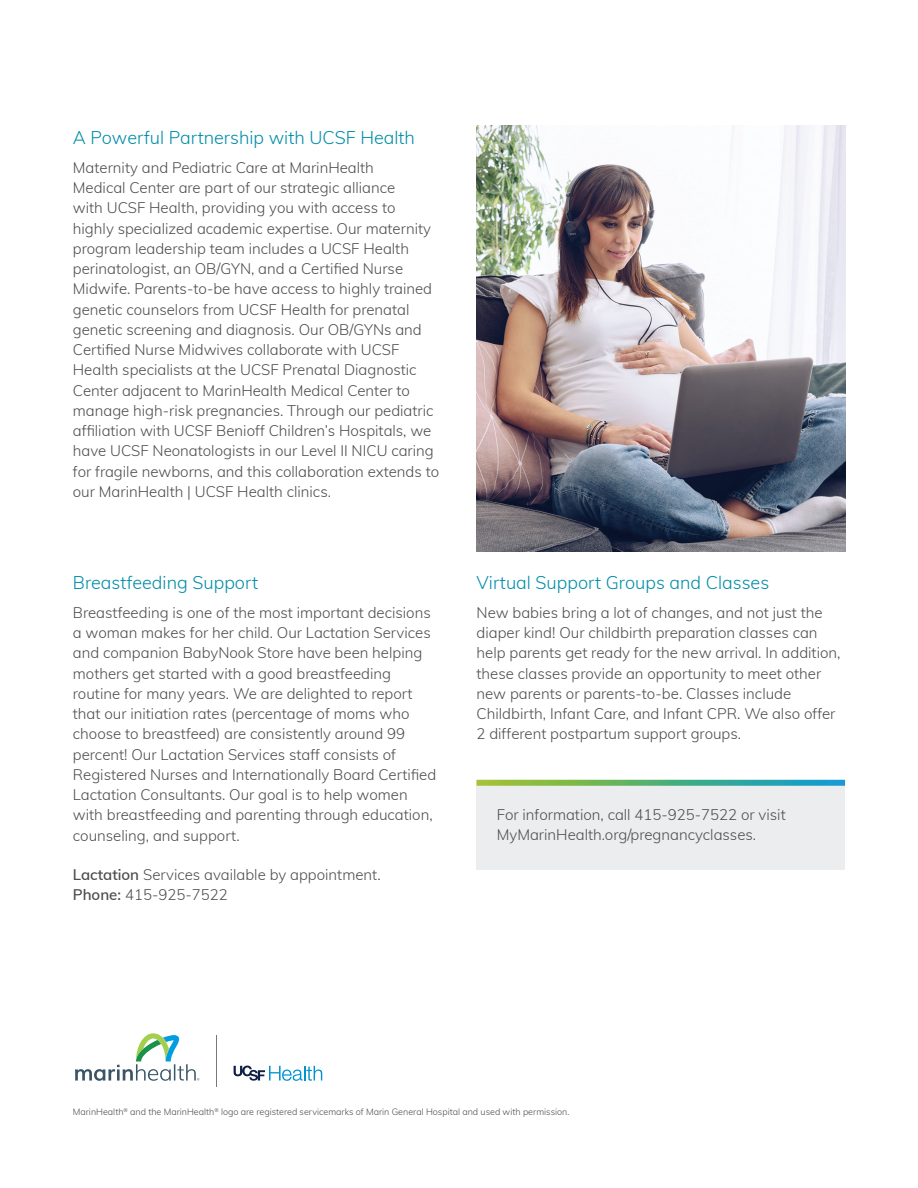
<style>
.page{position:relative;width:918px;height:1188px;background:#fff}
.page>*{position:absolute;margin:0;border:0;box-sizing:border-box;transform-origin:0 0}
.t1{font:300 18px "Muli";color:#008da9}
.t2{font:300 15px/20.2px "Muli";color:#4b4c4d}
.t3{font:300 9px "Muli";color:#4b4c4d}
.s1{font-weight:600}
</style>
<div class="page">
<div style="left:477px;top:781px;width:368px;height:89px;background:#ebedef"></div>
<svg style="left:477px;top:780px;width:368px;height:6px;background:#59b17e"></svg>
<img style="left:477px;top:126px;width:368px;height:425px">
<hr style="left:216px;top:1035px;width:1px;height:51px;background:#76787b">
<svg style="left:234px;top:1066px;width:88px;height:15px"></svg>
<svg style="left:75px;top:1033px;width:124px;height:48px"></svg>
<p class="t1" style="left:73px;top:124px;width:344px">A Powerful Partnership with UCSF Health</p>
<p class="t2" style="left:73px;top:157px;width:368px">Maternity and Pediatric Care at MarinHealth<br>Medical Center are part of our strategic alliance<br>with UCSF Health, providing you with access to highly specialized academic expertise. Our maternity program leadership team includes a UCSF Health perinatologist, an OB/GYN, and a Certified Nurse Midwife. Parents-to-be have access to highly trained genetic counselors from UCSF Health for prenatal genetic screening and diagnosis. Our OB/GYNs and Certified Nurse Midwives collaborate with UCSF Health specialists at the UCSF Prenatal Diagnostic Center adjacent to MarinHealth Medical Center to manage high-risk pregnancies. Through our pediatric affiliation with UCSF Benioff Children’s Hospitals, we have UCSF Neonatologists in our Level II NICU caring for fragile newborns, and this collaboration extends to our MarinHealth | UCSF Health clinics.</p>
<p class="t1" style="left:73px;top:569px;width:187px">Breastfeeding Support</p>
<p class="t2" style="left:73px;top:602px;width:365px">Breastfeeding is one of the most important decisions a woman makes for her child. Our Lactation Services and companion BabyNook Store have been helping mothers get started with a good breastfeeding routine for many years. We are delighted to report that our initiation rates (percentage of moms who choose to breastfeed) are consistently around 99 percent! Our Lactation Services staff consists of Registered Nurses and Internationally Board Certified Lactation Consultants. Our goal is to help women with breastfeeding and parenting through education, counseling, and support.</p>
<p class="t2" style="left:73px;top:864px;width:309px"><span class="s1">Lactation</span> Services available by appointment.<br><span class="s1">Phone:</span> 415-925-7522</p>
<p class="t1" style="left:477px;top:569px;width:294px">Virtual Support Groups and Classes</p>
<p class="t2" style="left:477px;top:602px;width:366px">New babies bring a lot of changes, and not just the diaper kind! Our childbirth preparation classes can help parents get ready for the new arrival. In addition, these classes provide an opportunity to meet other new parents or parents-to-be. Classes include Childbirth, Infant Care, and Infant CPR. We also offer 2 different postpartum support groups.</p>
<p class="t2" style="left:497px;top:804px;width:290px">For information, call 415-925-7522 or visit<br>MyMarinHealth.org/pregnancyclasses.</p>
<p class="t3" style="left:73px;top:1105px;width:498px">MarinHealth<sup>®</sup> and the MarinHealth<sup>®</sup> logo are registered servicemarks of Marin General Hospital and used with permission.</p>
</div>
